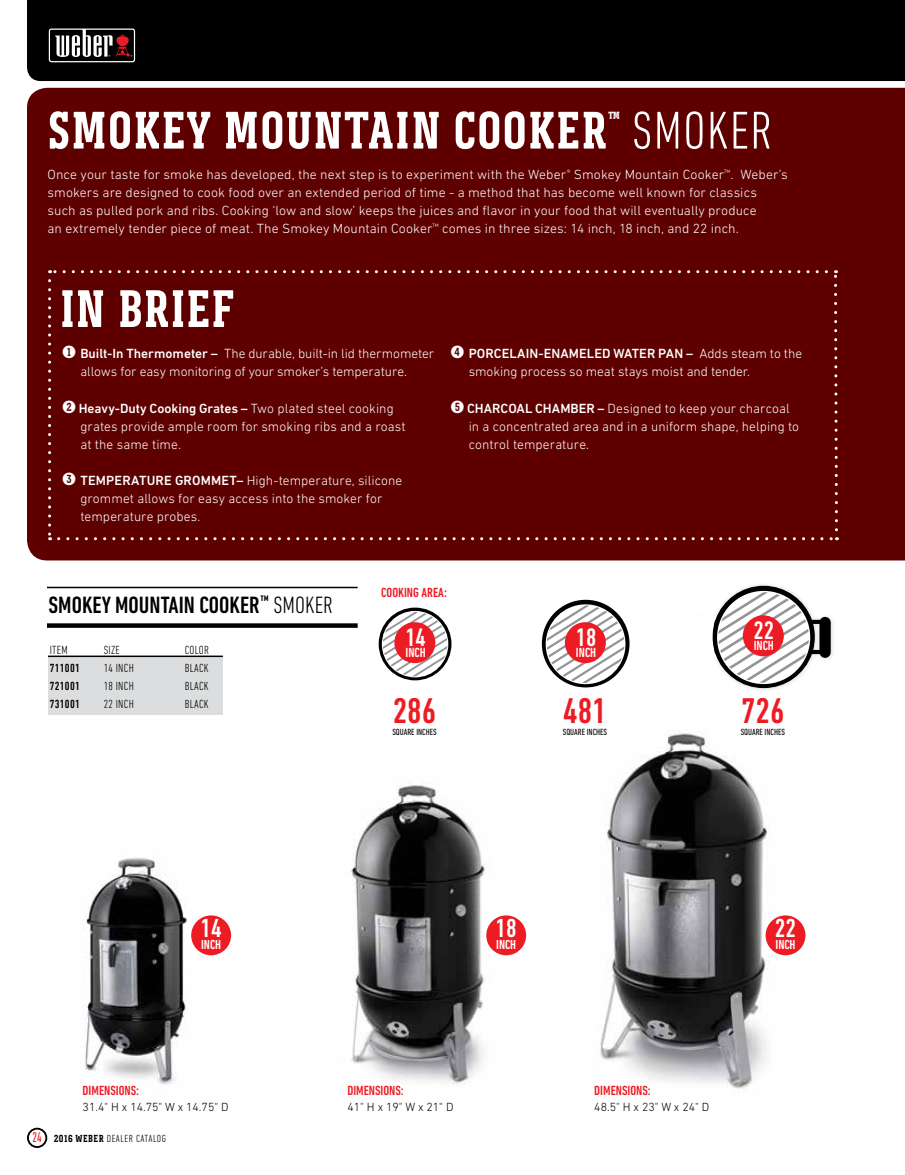
<style>
.page{position:relative;width:905px;height:1175px;background:#fff}
.page>*{position:absolute;margin:0;border:0;box-sizing:border-box;transform-origin:0 0}
.t1{font:700 54px "Weber Serif";letter-spacing:.025em;color:#fff}
.t2{font:300 condensed 54px "DIN Next LT Pro";letter-spacing:.025em;color:#fff}
.t3{font:500 condensed 36.45px "DIN Next LT Pro";color:#ed1c24}
.t4{font:500 condensed 26.55px "DIN Next LT Pro";color:#fff}
.t5{font:500 condensed 25.8px "DIN Next LT Pro";color:#fff}
.t6{font:500 condensed 24px "DIN Next LT Pro";color:#000}
.t7{font:700 21px "Weber Serif";color:#fff}
.t8{font:300 13.5px/18.1px "DIN Next LT Pro";letter-spacing:.005em;color:#fff}
.t9{font:500 condensed 13.5px "DIN Next LT Pro";color:#ed1c24}
.t10{font:500 condensed 13.5px "DIN Next LT Pro";color:#fff}
.t11{font:500 condensed 13.35px "DIN Next LT Pro";color:#fff}
.t12{font:300 12px "DIN Next LT Pro";color:#000}
.t13{font:300 condensed 12px "DIN Next LT Pro";letter-spacing:.025em;color:#000}
.t14{font:500 condensed 12px "DIN Next LT Pro";letter-spacing:.025em;color:#000}
.t15{font:300 condensed 10.5px "DIN Next LT Pro";letter-spacing:.05em;color:#000}
.t16{font:condensed 9.15px "DIN Next LT Pro";color:#000}
.s1{font-family:"Weber Serif";font-weight:700;font-size:18px}
.s2{font-weight:500}
.s3{font-weight:300}
.s4{font-weight:400;font-size:14.4px;color:#ed1c24}
.s5{font-family:"Weber Serif";font-weight:700;font-stretch:normal}
</style>
<div class="page">
<div style="left:27px;top:1127px;width:20px;height:21px;border:2px solid #000;border-radius:50%"></div>
<div style="left:27px;top:0;width:877px;height:81px;background:#000"></div>
<img style="left:85px;top:858px;width:147px;height:227px">
<img style="left:351px;top:785px;width:164px;height:299px">
<img style="left:597px;top:733px;width:183px;height:356px">
<div style="left:27px;top:88px;width:877px;height:472px;background:#5e0000"></div>
<div style="left:48px;top:270px;width:791px;height:270px;background:#5e0000"></div>
<hr style="left:47px;top:586px;width:310px;height:2px;background:#000">
<div style="left:47px;top:623px;width:310px;height:5px;background:#000"></div>
<div style="left:48px;top:656px;width:175px;height:58px;background:#dcddde"></div>
<hr style="left:48px;top:655px;width:175px;height:2px;background:#000">
<div style="left:765px;top:915px;width:40px;height:40px;background:#ed1c24;border-radius:50%"></div>
<div style="left:486px;top:915px;width:40px;height:40px;background:#ed1c24;border-radius:50%"></div>
<div style="left:191px;top:915px;width:40px;height:40px;background:#ed1c24;border-radius:50%"></div>
<svg style="left:542px;top:600px;width:87px;height:87px"></svg>
<svg style="left:378px;top:607px;width:73px;height:73px"></svg>
<svg style="left:547px;top:605px;width:77px;height:78px"></svg>
<img style="left:751px;top:584px;width:82px;height:106px">
<div style="left:565px;top:622px;width:41px;height:41px;background:#ed1c24;border-radius:50%"></div>
<svg style="left:383px;top:612px;width:64px;height:64px"></svg>
<div style="left:394px;top:622px;width:41px;height:41px;background:#ed1c24;border-radius:50%"></div>
<svg style="left:712px;top:586px;width:118px;height:102px"></svg>
<svg style="left:47px;top:27px;width:90px;height:37px"></svg>
<svg style="left:49px;top:29px;width:86px;height:33px"></svg>
<h1 class="t1" style="left:48px;top:100px;width:560px">SMOKEY MOUNTAIN COOKER</h1>
<h3 class="t7" style="left:608px;top:107px;width:13px">™</h3>
<h1 class="t2" style="left:632px;top:100px;width:142px">SMOKER</h1>
<p class="t8" style="left:48px;top:165px;width:741px">Once your taste for smoke has developed, the next step is to experiment with the Weber<sup>®</sup> Smokey Mountain Cooker<sup>™</sup>. Weber’s smokers are designed to cook food over an extended period of time - a method that has become well known for classics such as pulled pork and ribs. Cooking ‘low and slow’ keeps the juices and flavor in your food that will eventually produce<br>an extremely tender piece of meat. The Smokey Mountain Cooker<sup>™</sup> comes in three sizes: 14 inch, 18 inch, and 22 inch.</p>
<h1 class="t1" style="left:60px;top:278px;width:176px">IN BRIEF</h1>
<p class="t8" style="left:80px;top:344px;width:355px;text-indent:-18px"><span class="s1">1</span> <span class="s2">Built-In Thermometer –</span> The durable, built-in lid thermometer allows for easy monitoring of your smoker’s temperature.</p>
<p class="t8" style="left:80px;top:399px;width:327px;text-indent:-18px"><span class="s1">2</span> <span class="s2">Heavy-Duty Cooking Grates –</span> Two plated steel cooking grates provide ample room for smoking ribs and a roast at the same time.</p>
<p class="t8" style="left:80px;top:471px;width:323px;text-indent:-18px"><span class="s1">3</span> <span class="s2">TEMPERATURE GROMMET–</span> High-temperature, silicone grommet allows for easy access into the smoker for temperature probes.</p>
<p class="t8" style="left:468px;top:344px;width:335px;text-indent:-18px"><span class="s1">4</span> <span class="s2">PORCELAIN-ENAMELED WATER PAN –</span> Adds steam to the smoking process so meat stays moist and tender.</p>
<p class="t8" style="left:468px;top:399px;width:332px;text-indent:-18px"><span class="s1">5</span> <span class="s2">CHARCOAL CHAMBER –</span> Designed to keep your charcoal in a concentrated area and in a uniform shape, helping to control temperature.</p>
<h3 class="t6" style="left:49px;top:591px;width:286px">SMOKEY MOUNTAIN COOKER<sup>™</sup> <span class="s3">SMOKER</span></h3>
<p class="t13" style="left:50px;top:642px;width:19px">ITEM</p>
<p class="t13" style="left:104px;top:642px;width:18px">SIZE</p>
<p class="t13" style="left:185px;top:642px;width:26px">COLOR</p>
<p class="t14" style="left:50px;top:660px;width:32px">711001</p>
<p class="t13" style="left:104px;top:660px;width:32px">14 INCH</p>
<p class="t13" style="left:185px;top:660px;width:25px">BLACK</p>
<p class="t14" style="left:50px;top:678px;width:32px">721001</p>
<p class="t13" style="left:104px;top:678px;width:32px">18 INCH</p>
<p class="t13" style="left:185px;top:678px;width:25px">BLACK</p>
<p class="t14" style="left:50px;top:696px;width:32px">731001</p>
<p class="t13" style="left:104px;top:696px;width:32px">22 INCH</p>
<p class="t13" style="left:185px;top:696px;width:25px">BLACK</p>
<p class="t9" style="left:381px;top:584px;width:67px">COOKING AREA:</p>
<p class="t10" style="left:405px;top:644px;width:22px"><sup>14</sup>INCH</p>
<h2 class="t3" style="left:393px;top:690px;width:45px">286</h2>
<p class="t16" style="left:392px;top:726px;width:46px">SQUARE INCHES</p>
<h3 class="t5" style="left:576px;top:622px;width:22px">18</h3>
<p class="t10" style="left:576px;top:644px;width:22px">INCH</p>
<h2 class="t3" style="left:563px;top:690px;width:45px">481</h2>
<p class="t16" style="left:563px;top:726px;width:46px">SQUARE INCHES</p>
<h3 class="t5" style="left:753px;top:615px;width:22px">22</h3>
<p class="t10" style="left:753px;top:638px;width:22px">INCH</p>
<h2 class="t3" style="left:741px;top:690px;width:45px">726</h2>
<p class="t16" style="left:740px;top:726px;width:46px">SQUARE INCHES</p>
<h3 class="t4" style="left:200px;top:913px;width:23px">14</h3>
<p class="t11" style="left:201px;top:937px;width:22px">INCH</p>
<p class="t9" style="left:83px;top:1082px;width:58px">DIMENSIONS:</p>
<p class="t12" style="left:83px;top:1099px;width:147px">31.4" H x 14.75" W x 14.75" D</p>
<p class="t15" style="left:33px;top:1132px;width:135px"><span class="s4">24</span> <span class="s5">2016 WEBER</span> DEALER CATALOG</p>
<h3 class="t4" style="left:495px;top:913px;width:23px">18</h3>
<p class="t11" style="left:496px;top:937px;width:22px">INCH</p>
<p class="t9" style="left:347px;top:1082px;width:58px">DIMENSIONS:</p>
<p class="t12" style="left:347px;top:1099px;width:108px">41" H x 19" W x 21" D</p>
<p class="t9" style="left:594px;top:1082px;width:58px">DIMENSIONS:</p>
<p class="t12" style="left:594px;top:1099px;width:117px">48.5" H x 23" W x 24" D</p>
<h3 class="t4" style="left:775px;top:913px;width:23px">22</h3>
<p class="t11" style="left:775px;top:937px;width:22px">INCH</p>
</div>
